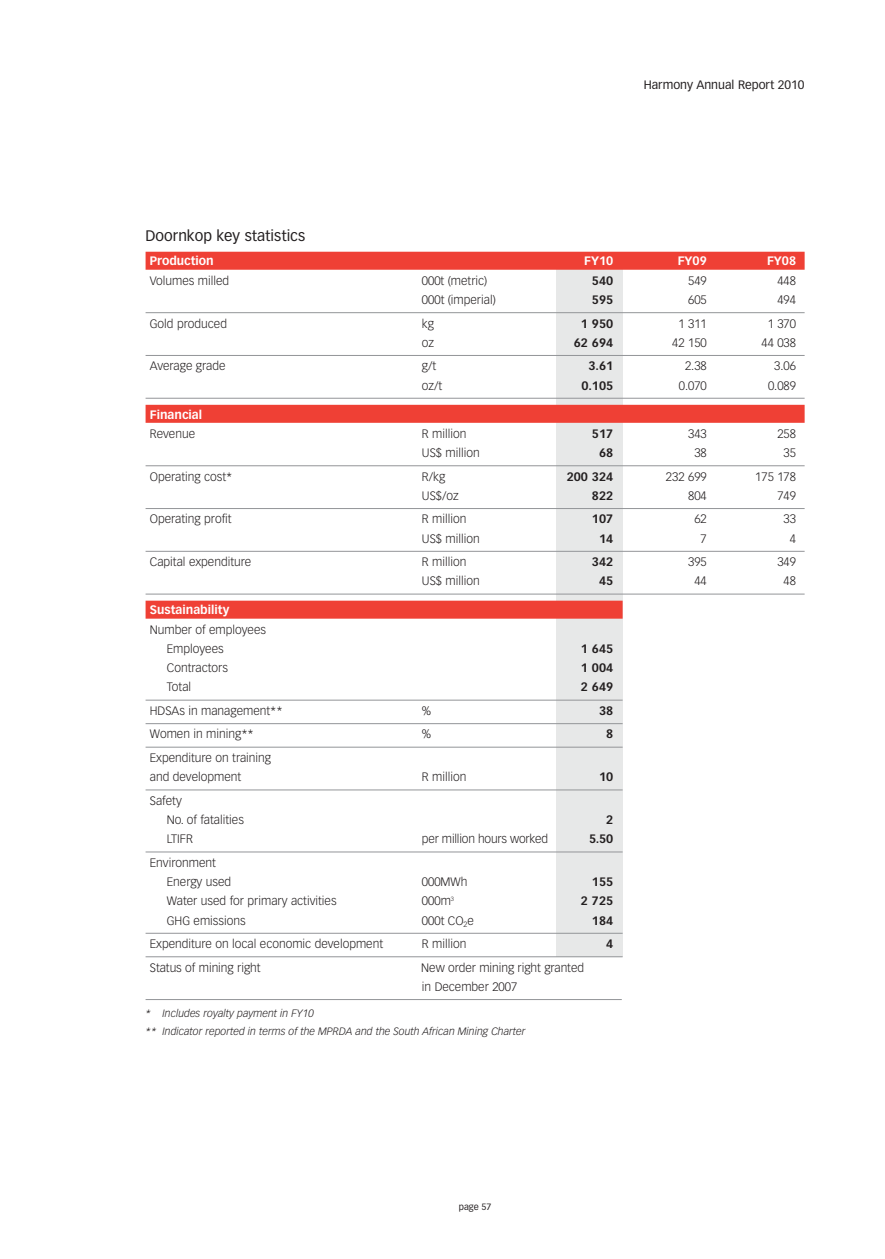
<style>
.page{position:relative;width:885px;height:1259px;background:#fff}
.page>*{position:absolute;margin:0;border:0;box-sizing:border-box;transform-origin:0 0}
.t1{font:15px "Vectora LH";color:#231f20}
.t2{font:300 12px/19.2px "Vectora LH";color:#231f20}
.t3{font:700 12px "Vectora LH";color:#231f20}
.t4{font:700 12px "Vectora LH";color:#fff}
.t5{font:12px "Vectora LH";color:#231f20}
.t6{font:italic 300 10.5px/18px "Vectora LH";color:#231f20}
.t7{font:9px "Vectora LH";color:#231f20}
</style>
<div class="page">
<div style="left:556px;top:260px;width:67px;height:696px;background:#e7e8e8"></div>
<div style="left:146px;top:252px;width:659px;height:18px;background:#ef4035"></div>
<hr style="left:146px;top:312px;width:659px;height:1px;background:#939598">
<hr style="left:146px;top:355px;width:659px;height:1px;background:#939598">
<hr style="left:146px;top:398px;width:659px;height:1px;background:#939598">
<div style="left:146px;top:405px;width:659px;height:18px;background:#ef4035"></div>
<hr style="left:146px;top:465px;width:659px;height:1px;background:#939598">
<hr style="left:146px;top:508px;width:659px;height:1px;background:#939598">
<hr style="left:146px;top:551px;width:659px;height:1px;background:#939598">
<hr style="left:146px;top:594px;width:659px;height:1px;background:#939598">
<div style="left:146px;top:600px;width:477px;height:18px;background:#ef4035"></div>
<hr style="left:146px;top:700px;width:477px;height:1px;background:#939598">
<hr style="left:146px;top:723px;width:477px;height:1px;background:#939598">
<hr style="left:146px;top:747px;width:477px;height:1px;background:#939598">
<hr style="left:146px;top:789px;width:477px;height:1px;background:#939598">
<hr style="left:146px;top:851px;width:477px;height:1px;background:#939598">
<hr style="left:146px;top:933px;width:477px;height:1px;background:#939598">
<hr style="left:146px;top:956px;width:477px;height:1px;background:#939598">
<hr style="left:146px;top:999px;width:476px;height:1px;background:#939598">
<p class="t5" style="left:644px;top:80px;width:162px">Harmony Annual Report 2010</p>
<p class="t1" style="left:146px;top:229px;width:161px">Doornkop key statistics</p>
<p class="t4" style="left:150px;top:256px;width:66px">Production</p>
<p class="t4" style="left:584px;top:256px;width:31px">FY10</p>
<p class="t4" style="left:678px;top:256px;width:31px">FY09</p>
<p class="t4" style="left:767px;top:256px;width:31px">FY08</p>
<p class="t2" style="left:150px;top:272px;width:81px">Volumes milled</p>
<p class="t2" style="left:422px;top:272px;width:67px">000t (metric)</p>
<p class="t3" style="left:592px;top:275px;width:23px">540</p>
<p class="t2" style="left:688px;top:272px;width:20px">549</p>
<p class="t2" style="left:777px;top:272px;width:20px">448</p>
<p class="t2" style="left:422px;top:291px;width:75px">000t (imperial)</p>
<p class="t3" style="left:592px;top:295px;width:23px">595</p>
<p class="t2" style="left:688px;top:291px;width:20px">605</p>
<p class="t2" style="left:777px;top:291px;width:20px">494</p>
<p class="t2" style="left:150px;top:314px;width:79px">Gold produced</p>
<p class="t2" style="left:422px;top:314px;width:13px">kg</p>
<p class="t3" style="left:581px;top:318px;width:34px">1 950</p>
<p class="t2" style="left:678px;top:314px;width:30px">1 311</p>
<p class="t2" style="left:768px;top:314px;width:30px">1 370</p>
<p class="t2" style="left:422px;top:334px;width:14px">oz</p>
<p class="t3" style="left:574px;top:337px;width:41px">62 694</p>
<p class="t2" style="left:672px;top:334px;width:36px">42 150</p>
<p class="t2" style="left:762px;top:334px;width:36px">44 038</p>
<p class="t2" style="left:150px;top:357px;width:77px">Average grade</p>
<p class="t2" style="left:422px;top:357px;width:16px">g/t</p>
<p class="t3" style="left:588px;top:361px;width:26px">3.61</p>
<p class="t2" style="left:685px;top:357px;width:23px">2.38</p>
<p class="t2" style="left:774px;top:357px;width:23px">3.06</p>
<p class="t2" style="left:422px;top:376px;width:22px">oz/t</p>
<p class="t3" style="left:581px;top:380px;width:33px">0.105</p>
<p class="t2" style="left:679px;top:376px;width:30px">0.070</p>
<p class="t2" style="left:768px;top:376px;width:30px">0.089</p>
<p class="t4" style="left:150px;top:409px;width:54px">Financial</p>
<p class="t2" style="left:150px;top:425px;width:47px">Revenue</p>
<p class="t2" style="left:422px;top:425px;width:46px">R million</p>
<p class="t3" style="left:592px;top:428px;width:23px">517</p>
<p class="t2" style="left:688px;top:425px;width:20px">343</p>
<p class="t2" style="left:777px;top:425px;width:20px">258</p>
<p class="t2" style="left:422px;top:444px;width:59px">US$ million</p>
<p class="t3" style="left:599px;top:448px;width:16px">68</p>
<p class="t2" style="left:694px;top:444px;width:14px">38</p>
<p class="t2" style="left:784px;top:444px;width:14px">35</p>
<p class="t2" style="left:150px;top:467px;width:84px">Operating cost*</p>
<p class="t2" style="left:422px;top:467px;width:25px">R/kg</p>
<p class="t3" style="left:567px;top:471px;width:48px">200 324</p>
<p class="t2" style="left:666px;top:467px;width:42px">232 699</p>
<p class="t2" style="left:755px;top:467px;width:42px">175 178</p>
<p class="t2" style="left:422px;top:487px;width:38px">US$/oz</p>
<p class="t3" style="left:592px;top:490px;width:23px">822</p>
<p class="t2" style="left:688px;top:487px;width:20px">804</p>
<p class="t2" style="left:777px;top:487px;width:20px">749</p>
<p class="t2" style="left:150px;top:510px;width:83px">Operating profit</p>
<p class="t2" style="left:422px;top:510px;width:46px">R million</p>
<p class="t3" style="left:592px;top:514px;width:23px">107</p>
<p class="t2" style="left:694px;top:510px;width:14px">62</p>
<p class="t2" style="left:784px;top:510px;width:14px">33</p>
<p class="t2" style="left:422px;top:529px;width:59px">US$ million</p>
<p class="t3" style="left:599px;top:533px;width:16px">14</p>
<p class="t2" style="left:701px;top:529px;width:8px">7</p>
<p class="t2" style="left:790px;top:529px;width:8px">4</p>
<p class="t2" style="left:150px;top:553px;width:103px">Capital expenditure</p>
<p class="t2" style="left:422px;top:553px;width:46px">R million</p>
<p class="t3" style="left:592px;top:557px;width:23px">342</p>
<p class="t2" style="left:688px;top:553px;width:20px">395</p>
<p class="t2" style="left:777px;top:553px;width:20px">349</p>
<p class="t2" style="left:422px;top:572px;width:59px">US$ million</p>
<p class="t3" style="left:599px;top:576px;width:16px">45</p>
<p class="t2" style="left:694px;top:572px;width:14px">44</p>
<p class="t2" style="left:784px;top:572px;width:14px">48</p>
<p class="t4" style="left:150px;top:605px;width:81px">Sustainability</p>
<p class="t2" style="left:167px;top:620px;width:101px;text-indent:-17px">Number of employees<br>Employees</p>
<p class="t3" style="left:581px;top:643px;width:34px">1 645</p>
<p class="t2" style="left:167px;top:659px;width:63px">Contractors</p>
<p class="t3" style="left:581px;top:663px;width:34px">1 004</p>
<p class="t2" style="left:167px;top:678px;width:26px">Total</p>
<p class="t3" style="left:581px;top:682px;width:34px">2 649</p>
<p class="t2" style="left:150px;top:702px;width:134px">HDSAs in management**</p>
<p class="t2" style="left:422px;top:702px;width:11px">%</p>
<p class="t3" style="left:599px;top:705px;width:16px">38</p>
<p class="t2" style="left:150px;top:725px;width:106px">Women in mining**</p>
<p class="t2" style="left:422px;top:725px;width:11px">%</p>
<p class="t3" style="left:606px;top:729px;width:9px">8</p>
<p class="t2" style="left:150px;top:749px;width:123px">Expenditure on training and development</p>
<p class="t2" style="left:422px;top:768px;width:46px">R million</p>
<p class="t3" style="left:599px;top:772px;width:16px">10</p>
<p class="t2" style="left:167px;top:791px;width:79px;text-indent:-17px">Safety<br>No. of fatalities</p>
<p class="t3" style="left:606px;top:814px;width:9px">2</p>
<p class="t2" style="left:167px;top:830px;width:28px">LTIFR</p>
<p class="t2" style="left:422px;top:830px;width:128px">per million hours worked</p>
<p class="t3" style="left:589px;top:834px;width:26px">5.50</p>
<p class="t2" style="left:167px;top:853px;width:66px;text-indent:-17px">Environment<br>Energy used</p>
<p class="t2" style="left:422px;top:873px;width:47px">000MWh</p>
<p class="t3" style="left:592px;top:876px;width:23px">155</p>
<p class="t2" style="left:167px;top:892px;width:171px">Water used for primary activities</p>
<p class="t2" style="left:422px;top:892px;width:34px">000m<sup>3</sup></p>
<p class="t3" style="left:581px;top:896px;width:34px">2 725</p>
<p class="t2" style="left:167px;top:911px;width:80px">GHG emissions</p>
<p class="t2" style="left:422px;top:911px;width:54px">000t CO<sub>2</sub>e</p>
<p class="t3" style="left:592px;top:915px;width:23px">184</p>
<p class="t2" style="left:150px;top:935px;width:235px">Expenditure on local economic development</p>
<p class="t2" style="left:422px;top:935px;width:46px">R million</p>
<p class="t3" style="left:606px;top:938px;width:9px">4</p>
<p class="t2" style="left:150px;top:958px;width:112px">Status of mining right</p>
<p class="t2" style="left:421px;top:958px;width:164px">New order mining right granted in December 2007</p>
<p class="t6" style="left:146px;top:1005px;width:381px">* Includes royalty payment in FY10<br>** Indicator reported in terms of the MPRDA and the South African Mining Charter</p>
<p class="t7" style="left:459px;top:1203px;width:34px">page 57</p>
</div>
